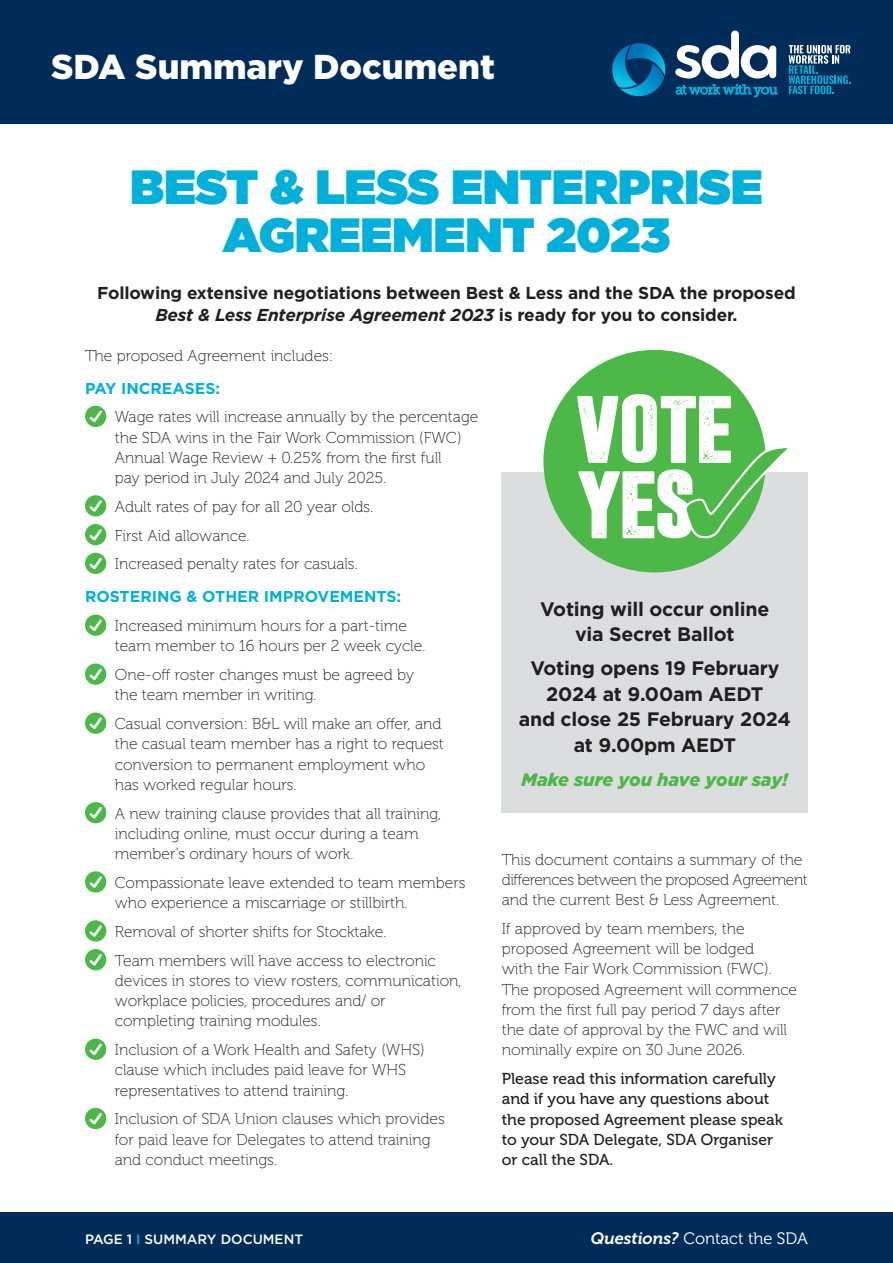
<style>
.page{position:relative;width:893px;height:1263px;background:#fff}
.page>*{position:absolute;margin:0;border:0;box-sizing:border-box;transform-origin:0 0}
.t1{font:73.5px/75.3px "Dreamwalker";letter-spacing:-.03em;color:#fff;scale:1.2 1}
.t2{font:900 48px/48px "Gotham";letter-spacing:-.005em;color:#00b0da;text-align:center}
.t3{font:900 34.5px "Gotham";color:#fff}
.t4{font:700 19.5px/25.5px "Gotham";letter-spacing:-.01em;color:#231f20;text-align:center}
.t5{font:italic 900 18px "Gotham";color:#4cb848}
.t6{font:700 17.25px/22.5px "Gotham";letter-spacing:-.01em;color:#231f20;text-align:center}
.t7{font:16.5px "Museo 300";color:#fff}
.TEXT{font:15.75px/20.2px "Museo 100";color:#231f20}
.TEXT-2{font:15.75px/20.2px "Museo 500";color:#231f20}
.SUB_HEADINGS{font:700 15.75px "Gotham";color:#00b0da}
.t8{font:500 13.5px "Gotham";color:#fff}
.s1{font-style:italic}
.s2{color:#4cb848}
.s3{color:#00b0da}
.s4{font-family:"Museo 700";font-style:italic}
</style>
<div class="page">
<div style="left:0;top:1212px;width:893px;height:51px;background:#002c59"></div>
<div style="left:85px;top:406px;width:21px;height:21px;background:#4cb848;border-radius:50%"></div>
<svg style="left:87px;top:408px;width:17px;height:17px"></svg>
<div style="left:85px;top:495px;width:21px;height:21px;background:#4cb848;border-radius:50%"></div>
<svg style="left:87px;top:498px;width:17px;height:16px"></svg>
<div style="left:85px;top:524px;width:21px;height:21px;background:#4cb848;border-radius:50%"></div>
<svg style="left:87px;top:527px;width:17px;height:16px"></svg>
<div style="left:85px;top:553px;width:21px;height:21px;background:#4cb848;border-radius:50%"></div>
<svg style="left:87px;top:555px;width:17px;height:17px"></svg>
<svg style="left:85px;top:614px;width:21px;height:22px"></svg>
<svg style="left:87px;top:617px;width:17px;height:17px"></svg>
<svg style="left:85px;top:663px;width:21px;height:22px"></svg>
<svg style="left:87px;top:666px;width:17px;height:17px"></svg>
<svg style="left:85px;top:712px;width:21px;height:22px"></svg>
<svg style="left:87px;top:715px;width:17px;height:17px"></svg>
<div style="left:85px;top:802px;width:21px;height:21px;background:#4cb848;border-radius:50%"></div>
<svg style="left:87px;top:805px;width:17px;height:16px"></svg>
<svg style="left:85px;top:871px;width:21px;height:21px"></svg>
<svg style="left:87px;top:874px;width:17px;height:16px"></svg>
<svg style="left:85px;top:920px;width:21px;height:21px"></svg>
<svg style="left:87px;top:923px;width:17px;height:16px"></svg>
<div style="left:85px;top:949px;width:21px;height:21px;background:#4cb848;border-radius:50%"></div>
<svg style="left:87px;top:952px;width:17px;height:16px"></svg>
<svg style="left:85px;top:1038px;width:21px;height:22px"></svg>
<svg style="left:87px;top:1041px;width:17px;height:17px"></svg>
<div style="left:85px;top:1108px;width:21px;height:21px;background:#4cb848;border-radius:50%"></div>
<svg style="left:87px;top:1110px;width:17px;height:17px"></svg>
<div style="left:502px;top:472px;width:306px;height:340px;background:#dcdddf"></div>
<div style="left:543px;top:350px;width:223px;height:222px;background:#4cb848;border-radius:50%"></div>
<div style="left:0;top:0;width:893px;height:123px;background:#002c59"></div>
<svg style="left:612px;top:43px;width:53px;height:53px"></svg>
<svg style="left:789px;top:45px;width:61px;height:49px"></svg>
<svg style="left:675px;top:31px;width:102px;height:66px"></svg>
<p class="t3" style="left:51px;top:43px;width:445px">SDA Summary Document</p>
<p class="t2" style="left:130px;top:162px;width:634px">BEST &amp; LESS ENTERPRISE<br>AGREEMENT 2023</p>
<p class="t6" style="left:97px;top:281px;width:700px">Following extensive negotiations between Best &amp; Less and the SDA the proposed<br><span class="s1">Best &amp; Less Enterprise Agreement 2023</span> is ready for you to consider.</p>
<p class="TEXT" style="left:85px;top:345px;width:250px">The proposed Agreement includes:</p>
<p class="SUB_HEADINGS" style="left:85px;top:377px;width:137px">PAY INCREASES:</p>
<p class="TEXT" style="left:115px;top:407px;width:365px">Wage rates will increase annually by the percentage the SDA wins in the Fair Work Commission (FWC)<br>Annual Wage Review + 0.25% from the first full<br>pay period in July 2024 and July 2025.</p>
<p class="TEXT" style="left:115px;top:497px;width:260px">Adult rates of pay for all 20 year olds.</p>
<p class="TEXT" style="left:115px;top:525px;width:136px">First Aid allowance.</p>
<p class="TEXT" style="left:115px;top:554px;width:244px">Increased penalty rates for casuals.</p>
<p class="SUB_HEADINGS" style="left:85px;top:586px;width:318px">ROSTERING &amp; OTHER IMPROVEMENTS:</p>
<p class="TEXT" style="left:115px;top:616px;width:312px">Increased minimum hours for a part-time team member to 16 hours per 2 week cycle.</p>
<p class="TEXT" style="left:115px;top:665px;width:301px">One-off roster changes must be agreed by the team member in writing.</p>
<p class="TEXT" style="left:115px;top:714px;width:331px">Casual conversion: B&amp;L will make an offer, and the casual team member has a right to request conversion to permanent employment who has worked regular hours.</p>
<p class="TEXT" style="left:115px;top:803px;width:328px">A new training clause provides that all training, including online, must occur during a team member’s ordinary hours of work.</p>
<p class="TEXT" style="left:115px;top:873px;width:352px">Compassionate leave extended to team members who experience a miscarriage or stillbirth.</p>
<p class="TEXT" style="left:115px;top:922px;width:273px">Removal of shorter shifts for Stocktake.</p>
<p class="TEXT" style="left:115px;top:950px;width:348px">Team members will have access to electronic devices in stores to view rosters, communication, workplace policies, procedures and/ or completing training modules.</p>
<p class="TEXT" style="left:115px;top:1040px;width:311px">Inclusion of a Work Health and Safety (WHS) clause which includes paid leave for WHS representatives to attend training.</p>
<p class="TEXT" style="left:115px;top:1109px;width:332px">Inclusion of SDA Union clauses which provides for paid leave for Delegates to attend training and conduct meetings.</p>
<p class="t1" style="left:576px;top:395px;width:183px">VOTE<br>YES<span class="s2">✓</span></p>
<p class="t4" style="left:540px;top:596px;width:231px">Voting will occur online via Secret Ballot</p>
<p class="t4" style="left:519px;top:656px;width:274px">Voting opens 19 February<br>2024 at 9.00am AEDT<br>and close 25 February 2024 at 9.00pm AEDT</p>
<p class="t5" style="left:522px;top:767px;width:268px">Make sure you have your say!</p>
<p class="TEXT" style="left:502px;top:849px;width:308px">This document contains a summary of the differences between the proposed Agreement and the current Best &amp; Less Agreement.</p>
<p class="TEXT" style="left:502px;top:919px;width:297px">If approved by team members, the proposed Agreement will be lodged<br>with the Fair Work Commission (FWC).<br>The proposed Agreement will commence from the first full pay period 7 days after the date of approval by the FWC and will nominally expire on 30 June 2026.</p>
<p class="TEXT-2" style="left:502px;top:1069px;width:283px">Please read this information carefully and if you have any questions about the proposed Agreement please speak to your SDA Delegate, SDA Organiser or call the SDA.</p>
<p class="t8" style="left:85px;top:1230px;width:220px">PAGE 1 <span class="s3">I</span> SUMMARY DOCUMENT</p>
<p class="t7" style="left:591px;top:1229px;width:218px"><span class="s4">Questions?</span> Contact the SDA</p>
</div>
